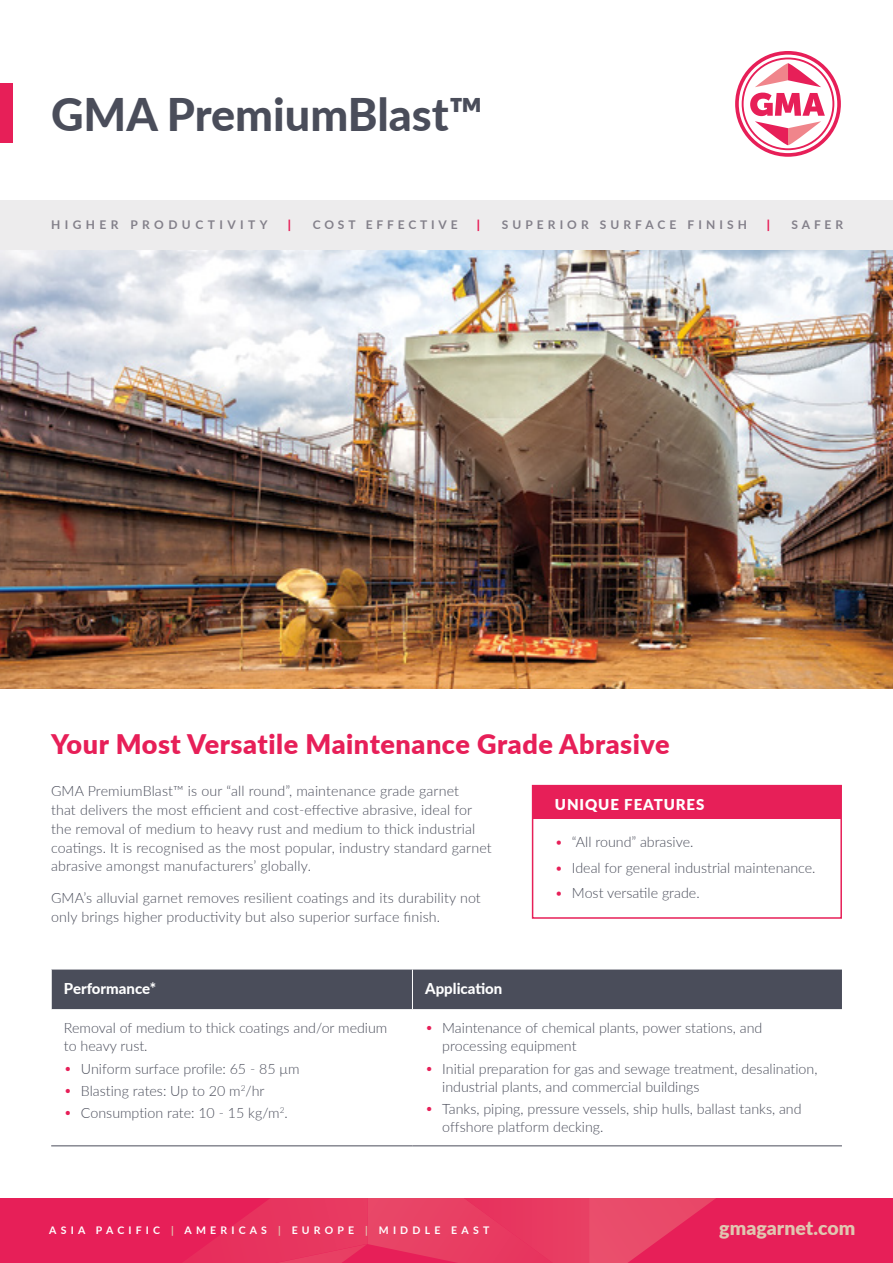
<style>
.page{position:relative;width:893px;height:1263px;background:#fff}
.page>*{position:absolute;margin:0;border:0;box-sizing:border-box;transform-origin:0 0}
.t1{font:800 45px "Lato";color:#4a4d5a}
.t2{font:900 27px "Lato";letter-spacing:.02em;color:#e71f58}
.t3{font:900 19.5px "Lato";color:#e0c6b0}
.t4{font:800 15px "Lato";color:#fff}
.t5{font:900 15px "Lato";letter-spacing:.06em;color:#fff}
.t6{font:300 14.25px/18.8px "Lato";color:#4a4d5a}
.t7{font:700 12px "Lato";letter-spacing:.34em;color:#83808a}
.t8{font:700 12px "Lato";letter-spacing:.37em;color:#83808a}
.t9{font:700 12px "Lato";letter-spacing:.32em;color:#83808a}
.t10{font:900 12px "Lato";color:#e71f58}
.t11{font:700 10.5px "Lato";letter-spacing:.4em;color:#fff}
.s1{color:#e71f58}
.s2{color:#e0c6b0}
</style>
<div class="page">
<img style="left:0;top:250px;width:893px;height:439px">
<svg style="left:735px;top:51px;width:106px;height:106px"></svg>
<div style="left:0;top:1199px;width:893px;height:64px;background:#e71f58"></div>
<svg style="left:183px;top:1199px;width:532px;height:64px"></svg>
<div style="left:52px;top:969px;width:790px;height:40px;background:#4a4d5a"></div>
<hr style="left:412px;top:969px;width:1px;height:40px;background:#fff">
<hr style="left:51px;top:1145px;width:361px;height:1px;background:#4a4d5a">
<hr style="left:412px;top:1145px;width:430px;height:1px;background:#4a4d5a">
<div style="left:532px;top:785px;width:310px;height:134px;border:2px solid #e71f58"></div>
<div style="left:532px;top:786px;width:309px;height:33px;background:#e71f58"></div>
<div style="left:0;top:83px;width:13px;height:59px;background:#e71f58"></div>
<div style="left:0;top:200px;width:893px;height:50px;background:#edeced"></div>
<h1 class="t1" style="left:51px;top:81px;width:433px">GMA PremiumBlast™</h1>
<p class="t8" style="left:51px;top:216px;width:218px">HIGHER PRODUCTIVITY</p>
<p class="t10" style="left:288px;top:216px;width:5px">|</p>
<p class="t9" style="left:313px;top:216px;width:146px">COST EFFECTIVE</p>
<p class="t10" style="left:477px;top:216px;width:5px">|</p>
<p class="t7" style="left:502px;top:216px;width:247px">SUPERIOR SURFACE FINISH</p>
<p class="t10" style="left:767px;top:216px;width:5px">|</p>
<p class="t7" style="left:792px;top:216px;width:53px">SAFER</p>
<h2 class="t2" style="left:51px;top:723px;width:620px">Your Most Versatile Maintenance Grade Abrasive</h2>
<p class="t6" style="left:51px;top:781px;width:442px">GMA PremiumBlast™ is our “all round”, maintenance grade garnet<br>that delivers the most efficient and cost-effective abrasive, ideal for the removal of medium to heavy rust and medium to thick industrial coatings. It is recognised as the most popular, industry standard garnet abrasive amongst manufacturers’ globally.</p>
<p class="t6" style="left:51px;top:888px;width:431px">GMA’s alluvial garnet removes resilient coatings and its durability not only brings higher productivity but also superior surface finish.</p>
<p class="t5" style="left:555px;top:793px;width:151px">UNIQUE FEATURES</p>
<p class="t6" style="left:555px;top:832px;width:140px"><span class="s1">•</span> “All round” abrasive.</p>
<p class="t6" style="left:555px;top:857px;width:262px"><span class="s1">•</span> Ideal for general industrial maintenance.</p>
<p class="t6" style="left:555px;top:883px;width:146px"><span class="s1">•</span> Most versatile grade.</p>
<p class="t4" style="left:64px;top:978px;width:94px">Performance*</p>
<p class="t4" style="left:425px;top:978px;width:79px">Application</p>
<p class="t6" style="left:64px;top:1019px;width:325px;line-height:18px">Removal of medium to thick coatings and/or medium to heavy rust.</p>
<p class="t6" style="left:64px;top:1058px;width:237px"><span class="s1">•</span> Uniform surface profile: 65 - 85 μm</p>
<p class="t6" style="left:64px;top:1081px;width:202px"><span class="s1">•</span> Blasting rates: Up to 20 m<sup>2</sup>/hr</p>
<p class="t6" style="left:64px;top:1103px;width:225px"><span class="s1">•</span> Consumption rate: 10 - 15 kg/m<sup>2</sup>.</p>
<p class="t6" style="left:442px;top:1019px;width:322px;line-height:18px;text-indent:-17px"><span class="s1">•</span> Maintenance of chemical plants, power stations, and processing equipment</p>
<p class="t6" style="left:442px;top:1059px;width:377px;line-height:18px;text-indent:-17px"><span class="s1">•</span> Initial preparation for gas and sewage treatment, desalination, industrial plants, and commercial buildings</p>
<p class="t6" style="left:442px;top:1099px;width:361px;line-height:18px;text-indent:-17px"><span class="s1">•</span> Tanks, piping, pressure vessels, ship hulls, ballast tanks, and offshore platform decking.</p>
<p class="t11" style="left:49px;top:1223px;width:441px">ASIA PACIFIC <span class="s2">|</span> AMERICAS <span class="s2">|</span> EUROPE <span class="s2">|</span> MIDDLE EAST</p>
<h3 class="t3" style="left:719px;top:1213px;width:137px">gmagarnet.com</h3>
</div>
